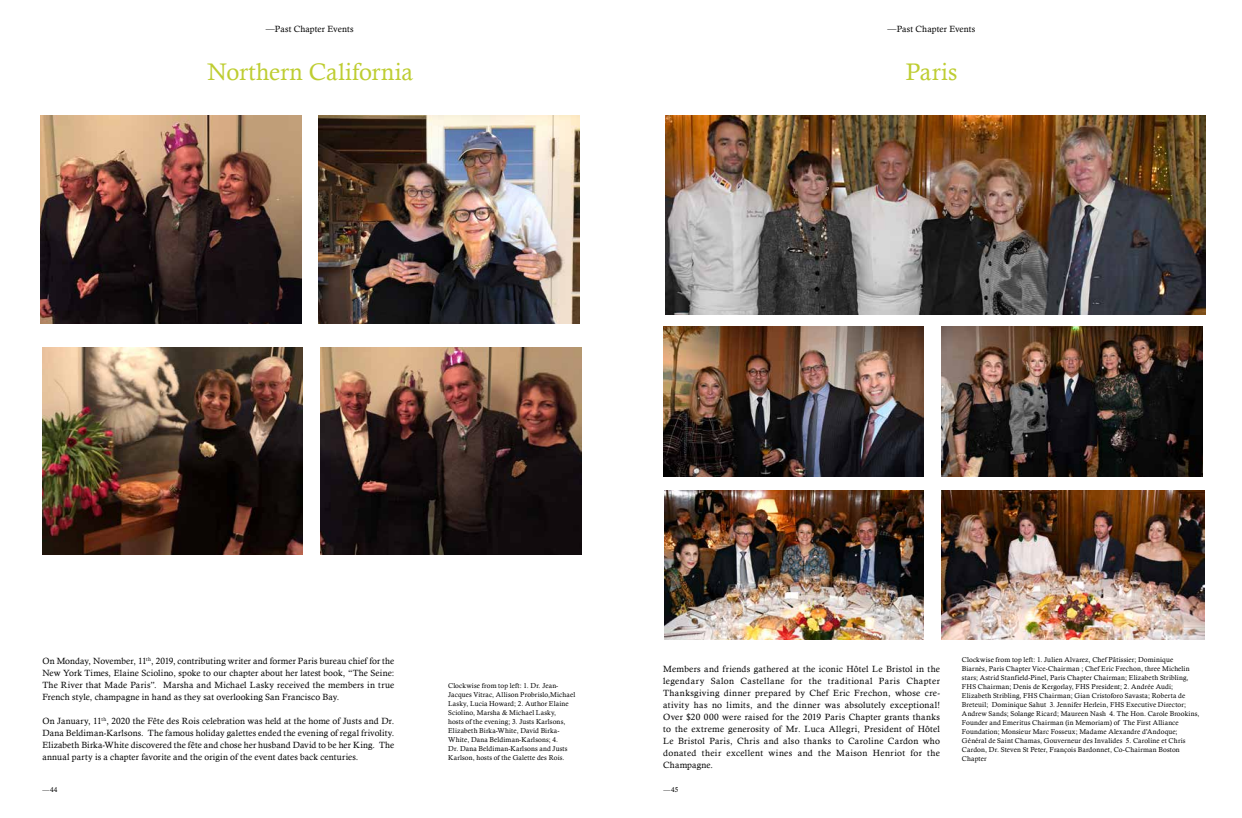
<style>
.page{position:relative;width:1242px;height:818px;background:#fff}
.page>*{position:absolute;margin:0;border:0;box-sizing:border-box;transform-origin:0 0}
.t1{font:24px "Calisto";letter-spacing:.01em;color:#becd31}
.t2{font:9px/12px "Calisto";letter-spacing:.02em;color:#000;text-align:justify}
.t3{font:7px/9px "Calisto";letter-spacing:.02em;color:#000}
</style>
<div class="page">
<img style="left:941px;top:327px;width:261px;height:149px">
<img style="left:664px;top:490px;width:259px;height:149px">
<img style="left:941px;top:490px;width:263px;height:149px">
<img style="left:666px;top:116px;width:539px;height:198px">
<img style="left:663px;top:327px;width:260px;height:149px">
<img style="left:41px;top:116px;width:261px;height:207px">
<img style="left:320px;top:347px;width:261px;height:208px">
<img style="left:43px;top:347px;width:259px;height:208px">
<img style="left:318px;top:116px;width:261px;height:207px">
<p class="t2" style="left:266px;top:23px;width:89px">—Past Chapter Events</p>
<h1 class="t1" style="left:208px;top:58px;width:207px">Northern California</h1>
<p class="t2" style="left:887px;top:23px;width:89px">—Past Chapter Events</p>
<h1 class="t1" style="left:905px;top:58px;width:53px">Paris</h1>
<p class="t2" style="left:42px;top:655px;width:353px">On Monday, November, 11<sup>th</sup>, 2019, contributing writer and former Paris bureau chief for the New York Times, Elaine Sciolino, spoke to our chapter about her latest book, “The Seine:<br>The River that Made Paris”. Marsha and Michael Lasky received the members in true French style, champagne in hand as they sat overlooking San Francisco Bay.</p>
<p class="t2" style="left:42px;top:715px;width:353px">On January, 11<sup>th</sup>, 2020 the Fête des Rois celebration was held at the home of Justs and Dr.<br>Dana Beldiman-Karlsons. The famous holiday galettes ended the evening of regal frivolity.<br>Elizabeth Birka-White discovered the fête and chose her husband David to be her King. The annual party is a chapter favorite and the origin of the event dates back centuries.</p>
<p class="t3" style="left:448px;top:681px;width:129px">Clockwise from top left: 1. Dr. Jean-Jacques Vitrac, Allison Probrislo,Michael Lasky, Lucia Howard; 2. Author Elaine Sciolino, Marsha &amp; Michael Lasky,<br>hosts of the evening; 3. Justs Karlsons, Elizabeth Birka-White, David Birka-White, Dana Beldiman-Karlsons; 4.<br>Dr. Dana Beldiman-Karlsons and Justs Karlson, hosts of the Galette des Rois.</p>
<p class="t2" style="left:663px;top:663px;width:278px">Members and friends gathered at the iconic Hôtel Le Bristol in the legendary Salon Castellane for the traditional Paris Chapter Thanksgiving dinner prepared by Chef Eric Frechon, whose cre&shy;ativity has no limits, and the dinner was absolutely exceptional!<br>Over $20 000 were raised for the 2019 Paris Chapter grants thanks to the extreme generosity of Mr. Luca Allegri, President of Hôtel Le Bristol Paris, Chris and also thanks to Caroline Cardon who donated their excellent wines and the Maison Henriot for the Champagne.</p>
<p class="t3" style="left:962px;top:655px;width:239px">Clockwise from top left: 1. Julien Alvarez, Chef Pâtissier; Dominique Biarnès, Paris Chapter Vice-Chairman ; Chef Eric Frechon, three Michelin stars; Astrid Stanfield-Pinel, Paris Chapter Chairman; Elizabeth Stribling, FHS Chairman; Denis de Kergorlay, FHS President; 2. Andrée Audi; Elizabeth Stribling, FHS Chairman; Gian Cristoforo Savasta; Roberta de Breteuil; Dominique Sahut 3. Jennifer Herlein, FHS Executive Director; Andrew Sands; Solange Ricard; Maureen Nash 4. The Hon. Carole Brookins, Founder and Emeritus Chairman (in Memoriam) of The First Alliance Foundation; Monsieur Marc Fosseux; Madame Alexandre d’Andoque; Général de Saint Chamas, Gouverneur des Invalides 5. Caroline et Chris Cardon, Dr. Steven St Peter, François Bardonnet, Co-Chairman Boston Chapter</p>
<p class="t3" style="left:42px;top:785px;width:17px">—44</p>
<p class="t3" style="left:663px;top:785px;width:16px">—45</p>
</div>
